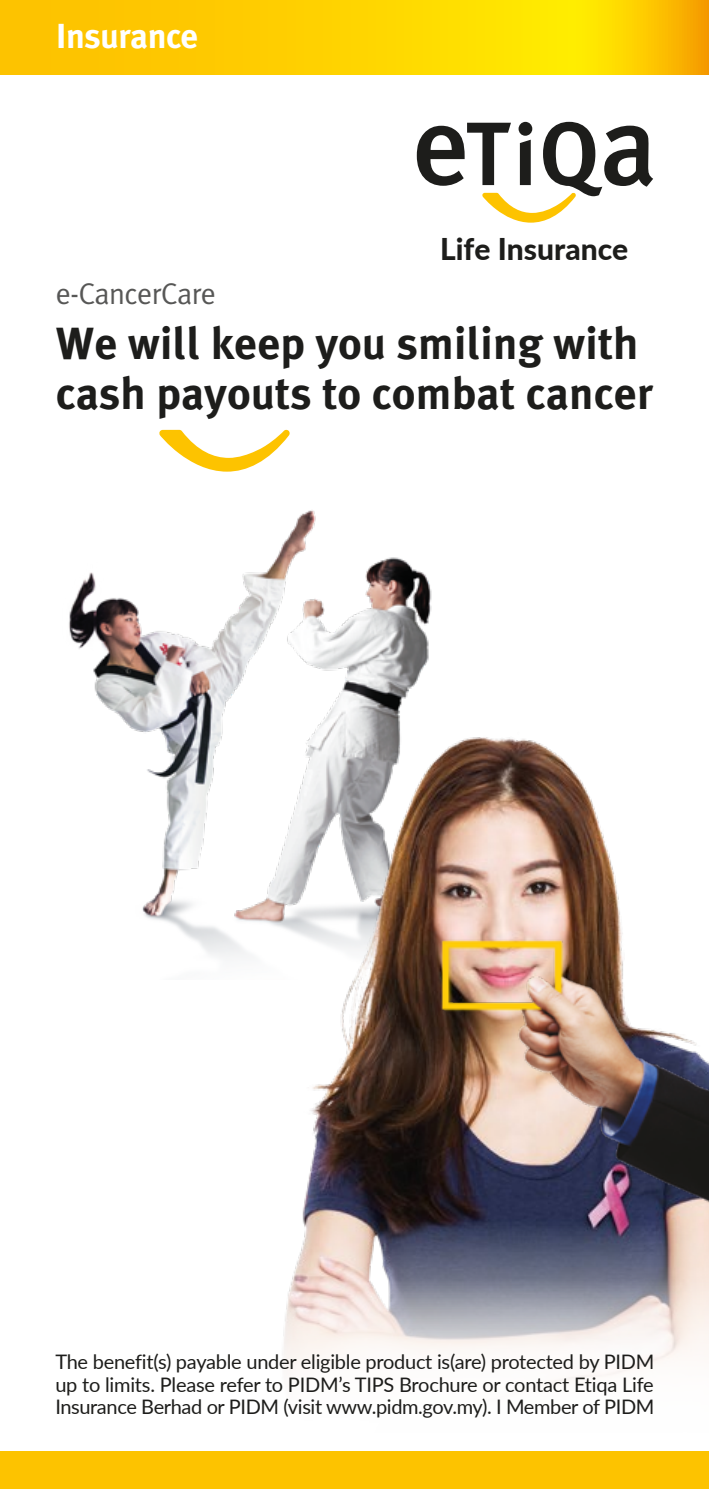
<style>
.page{position:relative;width:709px;height:1489px;background:#fff}
.page>*{position:absolute;margin:0;border:0;box-sizing:border-box;transform-origin:0 0}
.t1{font:700 45px/50px "Meta Plus";letter-spacing:.005em;color:#1d1d1b}
.t2{font:700 34.75px "Meta Plus";letter-spacing:-.01em;color:#fff}
.t3{font:800 30px "Lato";color:#1d1d1b}
.t4{font:30px "Meta Plus";letter-spacing:-.02em;color:#575756}
.t5{font:20px/22.5px "Lato";letter-spacing:-.02em;color:#1d1d1b;text-align:justify}
</style>
<div class="page">
<img style="left:69px;top:471px;width:363px;height:465px">
<img style="left:187px;top:691px;width:433px;height:512px">
<img style="left:302px;top:1203px;width:407px;height:37px">
<img style="left:426px;top:917px;width:283px;height:299px">
<svg style="left:283px;top:1240px;width:426px;height:141px"></svg>
<svg style="left:0;top:0;width:709px;height:74px;background:#fed000"></svg>
<div style="left:0;top:1451px;width:709px;height:37px;background:#fdc300"></div>
<svg style="left:159px;top:429px;width:131px;height:42px"></svg>
<svg style="left:417px;top:122px;width:236px;height:101px"></svg>
<div style="left:518px;top:122px;width:14px;height:14px;background:#1d1d1b;border-radius:50%"></div>
<h2 class="t2" style="left:56px;top:16px;width:144px">Insurance</h2>
<h3 class="t3" style="left:440px;top:226px;width:190px">Life Insurance</h3>
<h3 class="t4" style="left:56px;top:276px;width:162px">e-CancerCare</h3>
<h1 class="t1" style="left:56px;top:318px;width:598px">We will keep you smiling with cash payouts to combat cancer</h1>
<p class="t5" style="left:55px;top:1349px;width:600px">The benefit(s) payable under eligible product is(are) protected by PIDM up to limits. Please refer to PIDM’s TIPS Brochure or contact Etiqa Life Insurance Berhad or PIDM (visit www.pidm.gov.my). I Member of PIDM</p>
</div>
